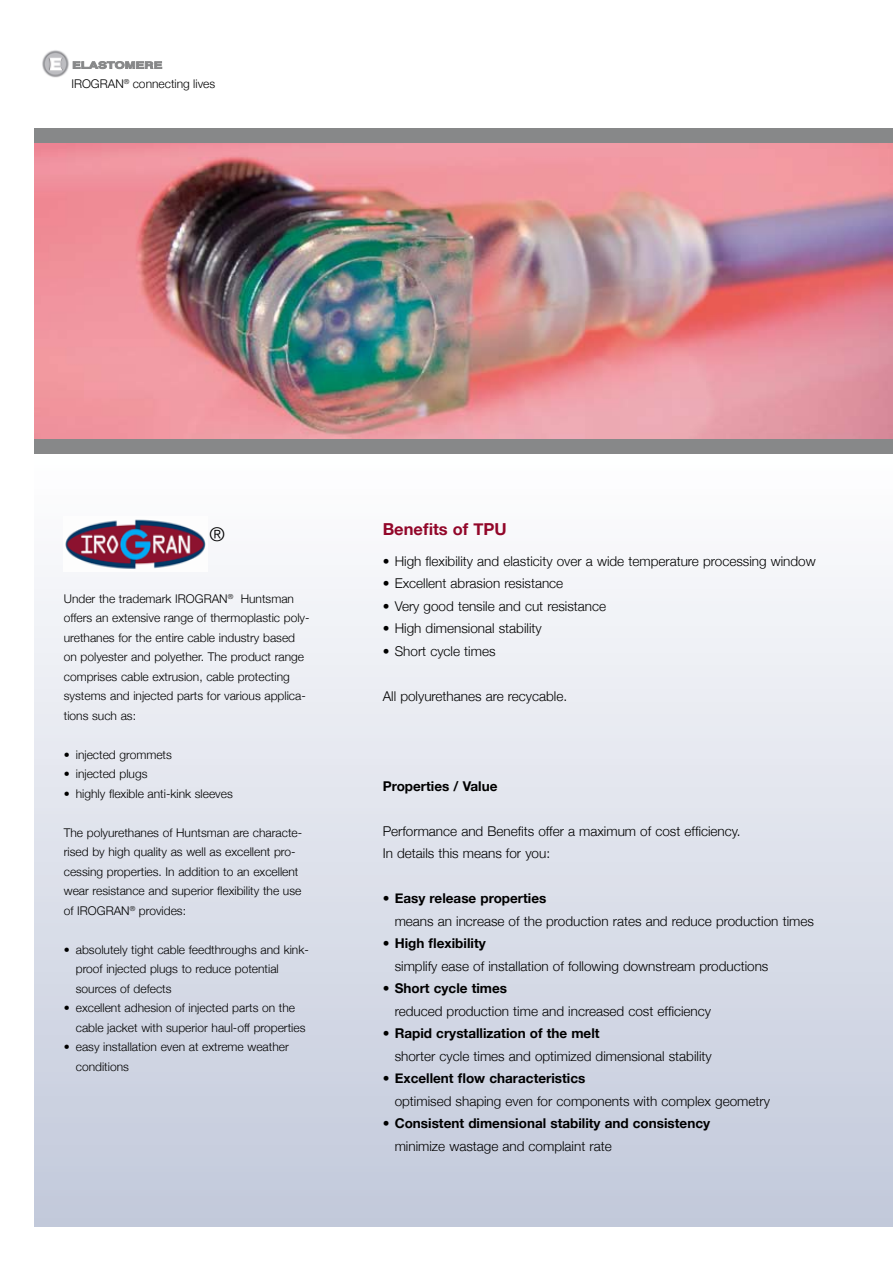
<style>
.page{position:relative;width:893px;height:1263px;background:#fff}
.page>*{position:absolute;margin:0;border:0;box-sizing:border-box;transform-origin:0 0}
.t1{font:300 19.2px "Helvetica Neue";color:#000}
.t2{font:700 16.5px "Helvetica Neue";color:#920629}
.t3{font:300 13.5px/22.5px "Helvetica Neue";color:#000}
.t4{font:700 13.5px/22.5px "Helvetica Neue";color:#000}
.t5{font:300 12px/19.5px "Helvetica Neue";color:#000}
.s1{font-weight:700}
.s2{font-weight:300}
</style>
<div class="page">
<div style="left:34px;top:452px;width:859px;height:774px;background:linear-gradient(to bottom,#fefeff,#c2c9da)"></div>
<img style="left:34px;top:142px;width:859px;height:297px">
<div style="left:34px;top:128px;width:859px;height:14px;background:#878889"></div>
<div style="left:34px;top:439px;width:859px;height:15px;background:#878889"></div>
<img style="left:42px;top:50px;width:27px;height:28px">
<svg style="left:73px;top:61px;width:89px;height:8px"></svg>
<img style="left:63px;top:516px;width:145px;height:55px">
<p class="t5" style="left:71px;top:74px;width:145px">IROGRAN<sup>®</sup> connecting lives</p>
<h1 class="t1" style="left:209px;top:522px;width:17px">®</h1>
<p class="t5" style="left:64px;top:588px;width:247px">Under the trademark IROGRAN<sup>®</sup> Huntsman offers an extensive range of thermoplastic poly&shy;urethanes for the entire cable industry based on polyester and polyether. The product range comprises cable extrusion, cable protecting systems and injected parts for various applica&shy;tions such as:</p>
<p class="t5" style="left:64px;top:744px;width:110px">• injected grommets</p>
<p class="t5" style="left:64px;top:764px;width:85px">• injected plugs</p>
<p class="t5" style="left:64px;top:783px;width:171px">• highly flexible anti-kink sleeves</p>
<p class="t5" style="left:64px;top:822px;width:240px">The polyurethanes of Huntsman are characte&shy;rised by high quality as well as excellent pro&shy;cessing properties. In addition to an excellent wear resistance and superior flexibility the use of IROGRAN<sup>®</sup> provides:</p>
<p class="t5" style="left:76px;top:939px;width:235px;text-indent:-12px">• absolutely tight cable feedthroughs and kink&shy;proof injected plugs to reduce potential sources of defects</p>
<p class="t5" style="left:76px;top:998px;width:231px;text-indent:-12px">• excellent adhesion of injected parts on the cable jacket with superior haul-off properties</p>
<p class="t5" style="left:76px;top:1037px;width:215px;text-indent:-12px">• easy installation even at extreme weather conditions</p>
<h2 class="t2" style="left:383px;top:519px;width:126px">Benefits of TPU</h2>
<p class="t3" style="left:383px;top:549px;width:434px">• High flexibility and elasticity over a wide temperature processing window</p>
<p class="t3" style="left:383px;top:572px;width:182px">• Excellent abrasion resistance</p>
<p class="t3" style="left:383px;top:594px;width:225px">• Very good tensile and cut resistance</p>
<p class="t3" style="left:383px;top:617px;width:161px">• High dimensional stability</p>
<p class="t3" style="left:383px;top:639px;width:114px">• Short cycle times</p>
<p class="t3" style="left:383px;top:684px;width:186px">All polyurethanes are recycable.</p>
<p class="t4" style="left:383px;top:774px;width:116px">Properties / Value</p>
<p class="t3" style="left:383px;top:819px;width:359px">Performance and Benefits offer a maximum of cost efficiency.<br>In details this means for you:</p>
<p class="t3" style="left:395px;top:887px;width:421px;text-indent:-12px">• <span class="s1">Easy release properties<br></span>means an increase of the production rates and reduce production times</p>
<p class="t3" style="left:395px;top:932px;width:375px;text-indent:-12px">• <span class="s1">High flexibility<br></span>simplify ease of installation of following downstream productions</p>
<p class="t3" style="left:395px;top:977px;width:318px;text-indent:-12px">• <span class="s1">Short cycle times<br></span>reduced production time and increased cost efficiency</p>
<p class="t3" style="left:395px;top:1022px;width:319px;text-indent:-12px">• <span class="s1">Rapid crystallization of the melt<br></span>shorter cycle times and optimized dimensional stability</p>
<p class="t3" style="left:395px;top:1067px;width:377px;text-indent:-12px">• <span class="s1">Excellent flow characteristics<br></span>optimised shaping even for components with complex geometry</p>
<p class="t4" style="left:395px;top:1112px;width:317px;text-indent:-12px"><span class="s2">•</span> Consistent dimensional stability and consistency <span class="s2">minimize wastage and complaint rate</span></p>
</div>
